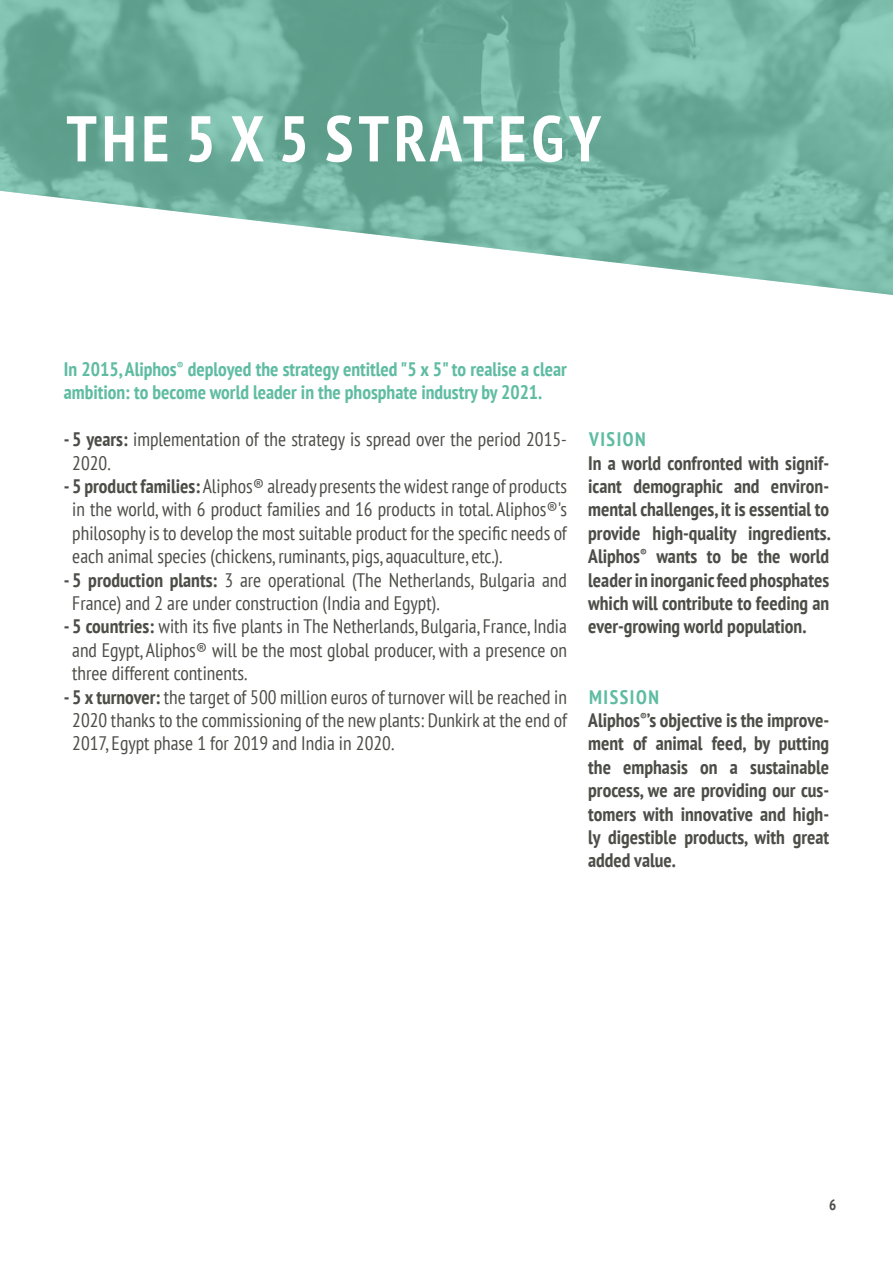
<style>
.page{position:relative;width:893px;height:1263px;background:#fff}
.page>*{position:absolute;margin:0;border:0;box-sizing:border-box;transform-origin:0 0}
.t1{font:700 condensed 64.5px "PT Sans";letter-spacing:.08em;color:#fff}
.t2{font:condensed 19.5px/23.4px "PT Sans";color:#4d4d48;text-align:justify}
.t3{font:700 condensed 19.5px/23.4px "PT Sans";color:#4d4d48;text-align:justify}
.t4{font:700 condensed 19.5px/23.4px "PT Sans";color:#5fbca2}
.t5{font:700 condensed 15px "PT Sans";color:#4d4d48}
.s1{font-weight:700}
.s2{color:#5fbca2}
</style>
<div class="page">
<img style="left:0;top:0;width:893px;height:295px">
<h1 class="t1" style="left:66px;top:96px;width:536px">THE 5 X 5 STRATEGY</h1>
<p class="t4" style="left:64px;top:357px;width:505px">In 2015, Aliphos<sup>®</sup> deployed the strategy entitled "5 x 5" to realise a clear ambition: to become world leader in the phosphate industry by 2021.</p>
<p class="t2" style="left:72px;top:427px;width:496px;text-indent:-9px"><span class="s1">- 5 years:</span> implementation of the strategy is spread over the period 2015-<br>2020.</p>
<p class="t2" style="left:72px;top:474px;width:496px;text-indent:-9px"><span class="s1">- 5 product families:</span> Aliphos® already presents the widest range of products in the world, with 6 product families and 16 products in total. Aliphos®'s philosophy is to develop the most suitable product for the specific needs of each animal species (chickens, ruminants, pigs, aquaculture, etc.).</p>
<p class="t2" style="left:72px;top:568px;width:496px;text-indent:-9px"><span class="s1">- 5 production plants:</span> 3 are operational (The Netherlands, Bulgaria and<br>France) and 2 are under construction (India and Egypt).</p>
<p class="t2" style="left:72px;top:614px;width:496px;text-indent:-9px"><span class="s1">- 5 countries:</span> with its five plants in The Netherlands, Bulgaria, France, India and Egypt, Aliphos® will be the most global producer, with a presence on three different continents.</p>
<p class="t2" style="left:72px;top:685px;width:496px;text-indent:-9px"><span class="s1">- 5 x turnover:</span> the target of 500 million euros of turnover will be reached in 2020 thanks to the commissioning of the new plants: Dunkirk at the end of 2017, Egypt phase 1 for 2019 and India in 2020.</p>
<p class="t4" style="left:589px;top:427px;width:58px">VISION</p>
<p class="t3" style="left:588px;top:451px;width:244px">In a world confronted with signif&shy;icant demographic and environ&shy;mental challenges, it is essential to provide high-quality ingredients.<br>Aliphos<sup>®</sup> wants to be the world leader in inorganic feed phosphates which will contribute to feeding an ever-growing world population.</p>
<p class="t3" style="left:588px;top:685px;width:242px;text-align:left"><span class="s2">MISSION<br></span>Aliphos<sup>®</sup>’s objective is the improve&shy;ment of animal feed, by putting the emphasis on a sustainable process, we are providing our cus&shy;tomers with innovative and high&shy;ly digestible products, with great added value.</p>
<p class="t5" style="left:829px;top:1195px;width:9px">6</p>
</div>
